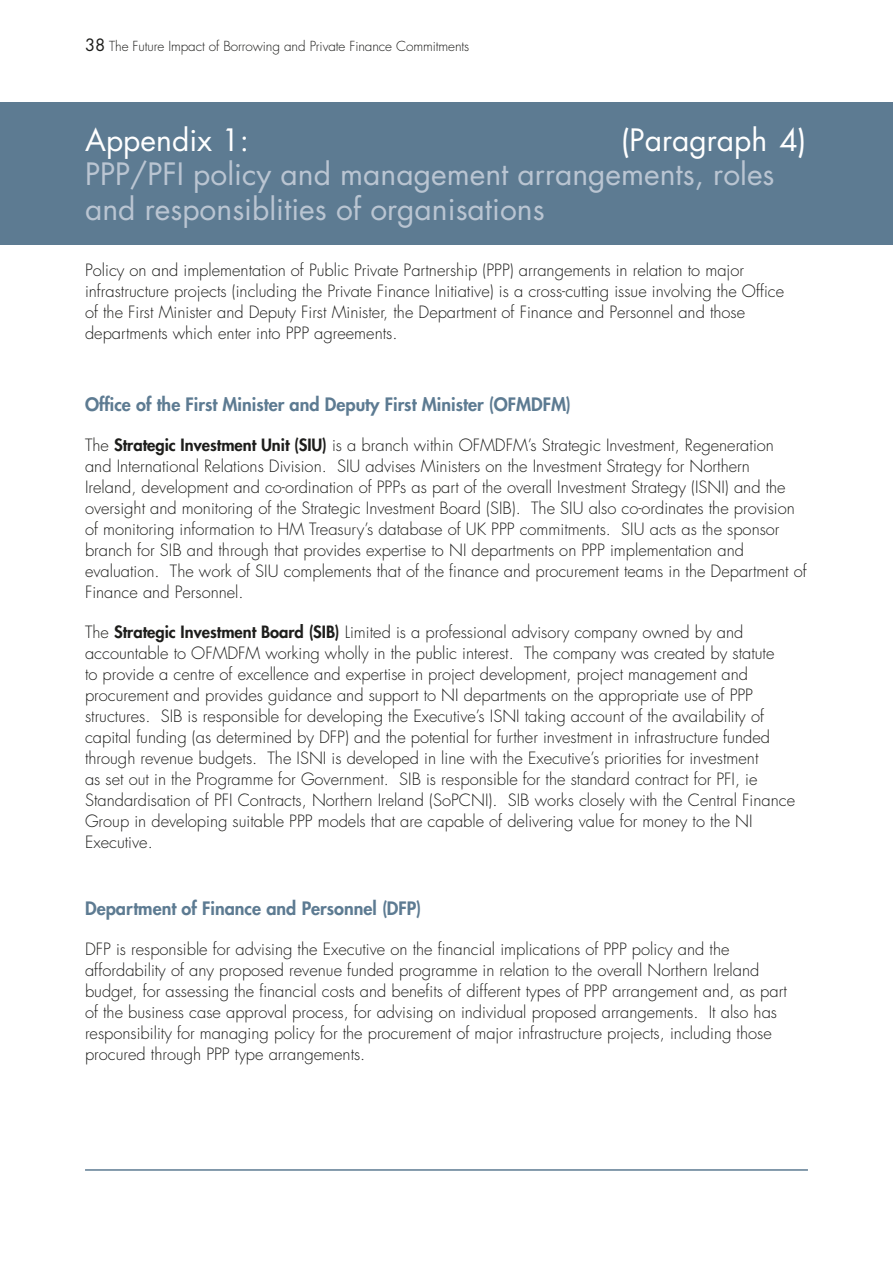
<style>
.page{position:relative;width:893px;height:1263px;background:#fff}
.page>*{position:absolute;margin:0;border:0;box-sizing:border-box;transform-origin:0 0}
.t1{font:30px/34.5px "Futura";color:#bac5d2}
.t2{font:30px "Futura";color:#fff}
._1__subheads{font:800 18px "Futura";color:#5d7b92}
.Body_copy{font:300 16.5px/21px "Futura";color:#1d1d1b}
.Top_strip_text_left{font:300 13.5px "Futura";letter-spacing:-.005em;color:#1d1d1b}
.s1{font-weight:400;font-size:16.5px}
.s2{font-weight:800}
</style>
<div class="page">
<div style="left:0;top:102px;width:893px;height:142px;background:#5d7b92"></div>
<hr style="left:85px;top:1169px;width:723px;height:2px;background:#5d7b92">
<p class="Top_strip_text_left" style="left:85px;top:38px;width:386px"><span class="s1">38</span> The Future Impact of Borrowing and Private Finance Commitments</p>
<h1 class="t2" style="left:85px;top:121px;width:166px">Appendix 1:</h1>
<h1 class="t2" style="left:621px;top:121px;width:187px">(Paragraph 4)</h1>
<h1 class="t1" style="left:85px;top:157px;width:691px">PPP/PFI policy and management arrangements, roles and responsiblities of organisations</h1>
<p class="Body_copy" style="left:85px;top:260px;width:701px">Policy on and implementation of Public Private Partnership (PPP) arrangements in relation to major infrastructure projects (including the Private Finance Initiative) is a cross-cutting issue involving the Office of the First Minister and Deputy First Minister, the Department of Finance and Personnel and those departments which enter into PPP agreements.</p>
<p class="_1__subheads" style="left:85px;top:393px;width:487px">Office of the First Minister and Deputy First Minister (OFMDFM)</p>
<p class="Body_copy" style="left:85px;top:435px;width:723px">The <span class="s2">Strategic Investment Unit (SIU)</span> is a branch within OFMDFM’s Strategic Investment, Regeneration<br>and International Relations Division. SIU advises Ministers on the Investment Strategy for Northern<br>Ireland, development and co-ordination of PPPs as part of the overall Investment Strategy (ISNI) and the oversight and monitoring of the Strategic Investment Board (SIB). The SIU also co-ordinates the provision of monitoring information to HM Treasury’s database of UK PPP commitments. SIU acts as the sponsor branch for SIB and through that provides expertise to NI departments on PPP implementation and evaluation. The work of SIU complements that of the finance and procurement teams in the Department of Finance and Personnel.</p>
<p class="Body_copy" style="left:85px;top:622px;width:712px">The <span class="s2">Strategic Investment Board (SIB)</span> Limited is a professional advisory company owned by and accountable to OFMDFM working wholly in the public interest. The company was created by statute<br>to provide a centre of excellence and expertise in project development, project management and procurement and provides guidance and support to NI departments on the appropriate use of PPP structures. SIB is responsible for developing the Executive’s ISNI taking account of the availability of capital funding (as determined by DFP) and the potential for further investment in infrastructure funded through revenue budgets. The ISNI is developed in line with the Executive’s priorities for investment<br>as set out in the Programme for Government. SIB is responsible for the standard contract for PFI, ie Standardisation of PFI Contracts, Northern Ireland (SoPCNI). SIB works closely with the Central Finance Group in developing suitable PPP models that are capable of delivering value for money to the NI Executive.</p>
<p class="_1__subheads" style="left:85px;top:897px;width:338px">Department of Finance and Personnel (DFP)</p>
<p class="Body_copy" style="left:85px;top:939px;width:703px">DFP is responsible for advising the Executive on the financial implications of PPP policy and the affordability of any proposed revenue funded programme in relation to the overall Northern Ireland budget, for assessing the financial costs and benefits of different types of PPP arrangement and, as part of the business case approval process, for advising on individual proposed arrangements. It also has responsibility for managing policy for the procurement of major infrastructure projects, including those procured through PPP type arrangements.</p>
</div>
